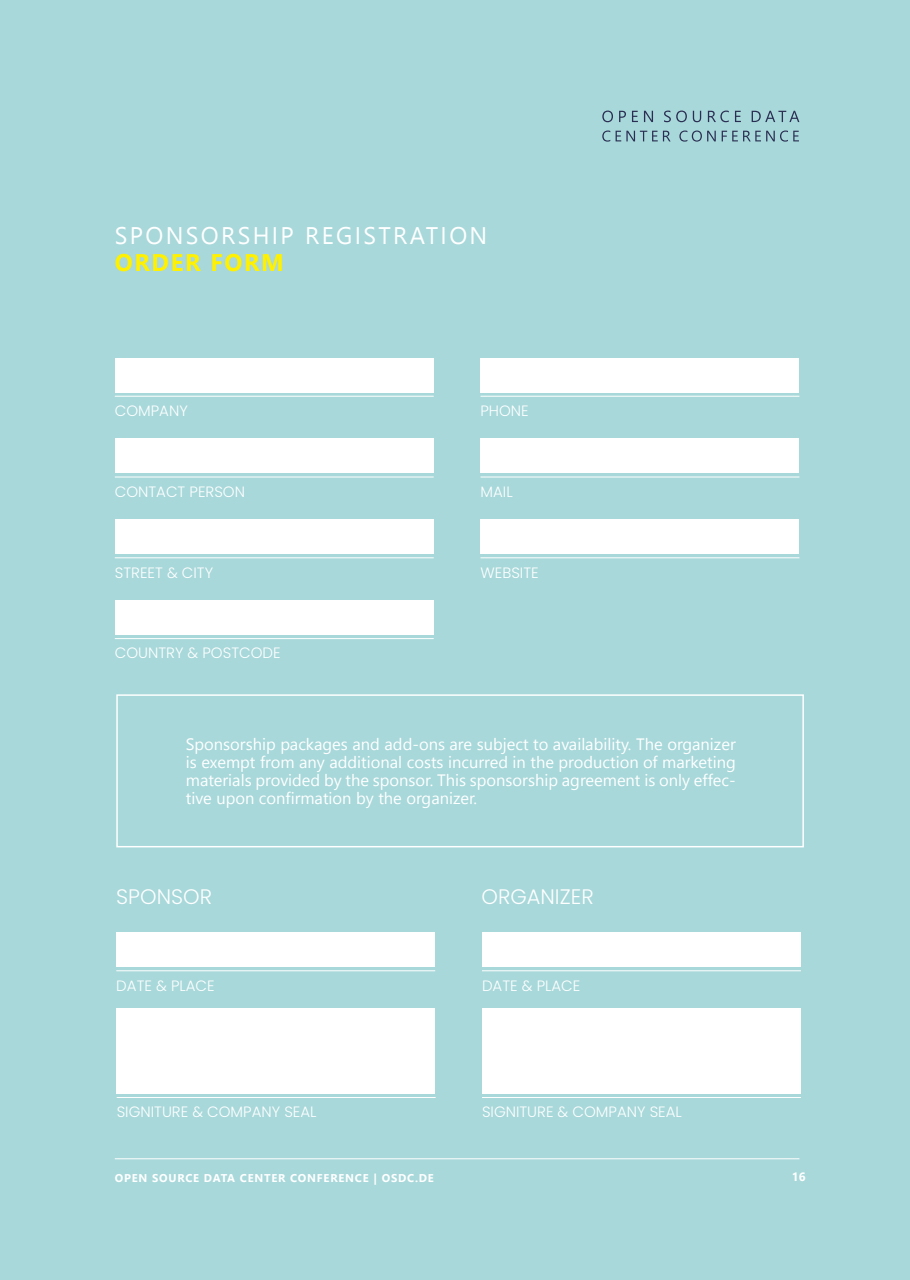
<style>
.page{position:relative;width:910px;height:1280px;background:#a8d8da}
.page>*{position:absolute;margin:0;border:0;box-sizing:border-box;transform-origin:0 0}
.t1{font:24px "Nirmala UI";letter-spacing:.1em;color:#fff}
.t2{font:700 24px "Nirmala UI";letter-spacing:.07em;color:#fff101}
.t3{font:300 21px "Poppins";color:#fff}
.t4{font:16.5px/18px "Nirmala UI";color:#fff;text-align:justify}
.t5{font:300 15px "Poppins";color:#fff}
.t6{font:700 12px "Nirmala UI";color:#fff}
.t7{font:700 11.25px "Nirmala UI";letter-spacing:.07em;color:#fff}
</style>
<div class="page">
<hr style="left:115px;top:1158px;width:684px;height:1px;background:#fff">
<svg style="left:602px;top:131px;width:197px;height:11px"></svg>
<svg style="left:602px;top:111px;width:197px;height:11px"></svg>
<div style="left:116px;top:694px;width:688px;height:153px;border:2px solid #fff"></div>
<hr style="left:480px;top:396px;width:319px;height:1px;background:#fff">
<div style="left:480px;top:358px;width:319px;height:34px;background:#fff"></div>
<hr style="left:480px;top:477px;width:319px;height:1px;background:#fff">
<div style="left:480px;top:439px;width:319px;height:34px;background:#fff"></div>
<hr style="left:480px;top:557px;width:319px;height:1px;background:#fff">
<div style="left:480px;top:520px;width:319px;height:34px;background:#fff"></div>
<hr style="left:115px;top:396px;width:319px;height:1px;background:#fff">
<div style="left:115px;top:358px;width:319px;height:34px;background:#fff"></div>
<hr style="left:115px;top:477px;width:319px;height:1px;background:#fff">
<div style="left:115px;top:439px;width:319px;height:34px;background:#fff"></div>
<hr style="left:115px;top:557px;width:319px;height:1px;background:#fff">
<div style="left:115px;top:520px;width:319px;height:34px;background:#fff"></div>
<hr style="left:115px;top:638px;width:319px;height:1px;background:#fff">
<div style="left:115px;top:600px;width:319px;height:34px;background:#fff"></div>
<hr style="left:116px;top:970px;width:319px;height:1px;background:#fff">
<div style="left:116px;top:933px;width:319px;height:34px;background:#fff"></div>
<hr style="left:117px;top:1097px;width:319px;height:1px;background:#fff">
<div style="left:116px;top:1008px;width:319px;height:85px;background:#fff"></div>
<hr style="left:482px;top:970px;width:319px;height:1px;background:#fff">
<div style="left:482px;top:933px;width:319px;height:34px;background:#fff"></div>
<hr style="left:482px;top:1097px;width:319px;height:1px;background:#fff">
<div style="left:482px;top:1008px;width:318px;height:85px;background:#fff"></div>
<h1 class="t1" style="left:115px;top:216px;width:374px">SPONSORSHIP REGISTRATION</h1>
<h1 class="t2" style="left:115px;top:242px;width:171px">ORDER FORM</h1>
<p class="t5" style="left:115px;top:402px;width:75px">COMPANY</p>
<p class="t5" style="left:480px;top:402px;width:50px">PHONE</p>
<p class="t5" style="left:115px;top:483px;width:132px">CONTACT PERSON</p>
<p class="t5" style="left:480px;top:483px;width:34px">MAIL</p>
<p class="t5" style="left:115px;top:564px;width:100px">STREET &amp; CITY</p>
<p class="t5" style="left:480px;top:564px;width:60px">WEBSITE</p>
<p class="t5" style="left:115px;top:644px;width:167px">COUNTRY &amp; POSTCODE</p>
<p class="t4" style="left:186px;top:734px;width:551px">Sponsorship packages and add-ons are subject to availability. The organizer is exempt from any additional costs incurred in the production of marketing materials provided by the sponsor. This sponsorship agreement is only effec&shy;tive upon confirmation by the organizer.</p>
<p class="t3" style="left:116px;top:885px;width:97px">SPONSOR</p>
<p class="t3" style="left:482px;top:885px;width:114px">ORGANIZER</p>
<p class="t5" style="left:116px;top:977px;width:100px">DATE &amp; PLACE</p>
<p class="t5" style="left:482px;top:977px;width:100px">DATE &amp; PLACE</p>
<p class="t5" style="left:117px;top:1103px;width:201px">SIGNITURE &amp; COMPANY SEAL</p>
<p class="t5" style="left:482px;top:1103px;width:201px">SIGNITURE &amp; COMPANY SEAL</p>
<p class="t7" style="left:115px;top:1168px;width:321px">OPEN SOURCE DATA CENTER CONFERENCE | OSDC.DE</p>
<p class="t6" style="left:792px;top:1167px;width:15px">16</p>
</div>
